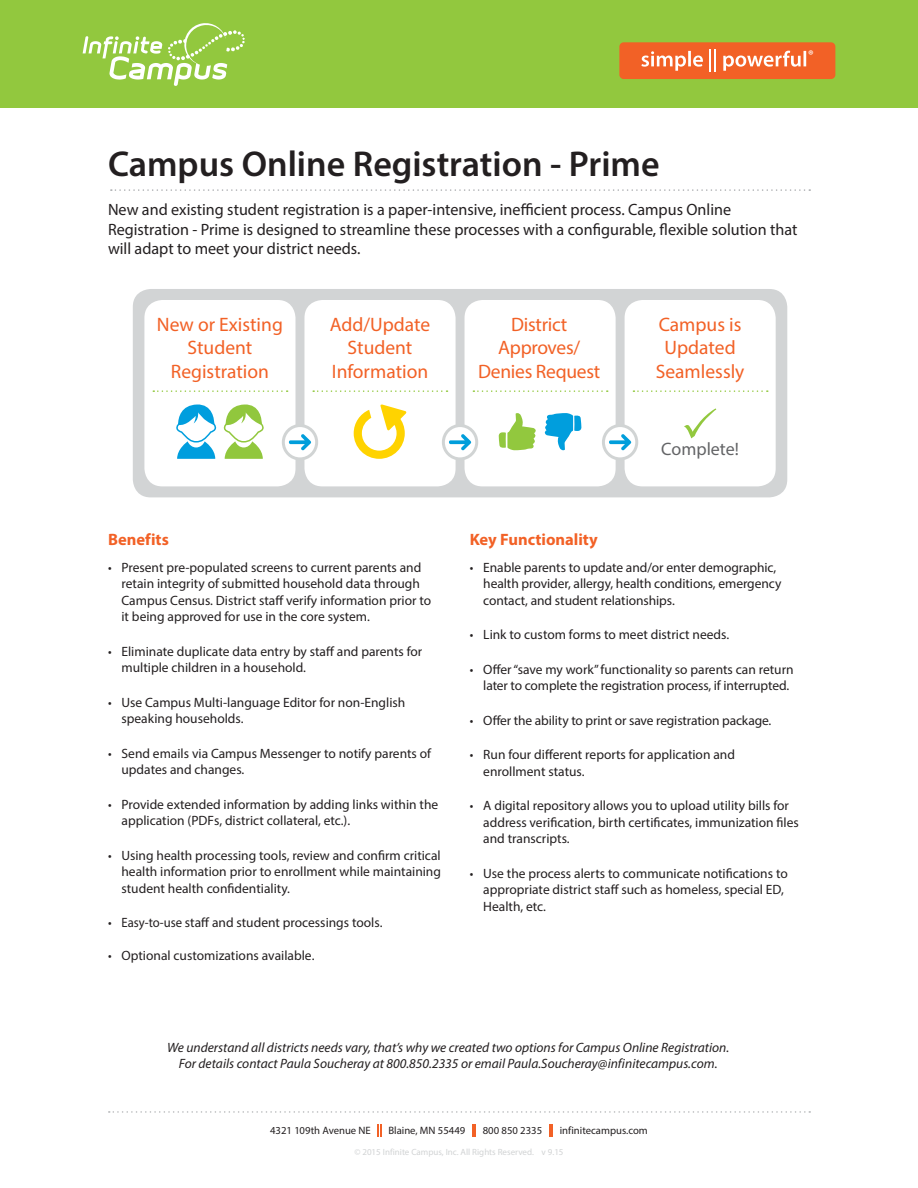
<style>
.page{position:relative;width:918px;height:1188px;background:#fff}
.page>*{position:absolute;margin:0;border:0;box-sizing:border-box;transform-origin:0 0}
.t1{font:600 36px "Myriad Pro";color:#231f20}
.Graphic_Headline{font:19.5px/23.4px "Myriad Pro";color:#f26126;text-align:center}
.Graphic_Headline-2{font:18px "Myriad Pro";color:#636466}
.body_text{font:700 16.5px "Myriad Pro";color:#f26126}
.Intro_paragraph{font:16.35px/19.4px "Myriad Pro";color:#231f20}
.body_text-2{font:13.5px/16.5px "Myriad Pro";color:#231f20;scale:.94 1}
.Call_to_Action{font:italic 13.5px/16.5px "Myriad Pro";color:#231f20;text-align:center}
.t2{font:600 12.6px "Myriad Pro";color:#fff}
.t3{font:10.65px "Myriad Pro";color:#231f20}
.t4{font:9px "Myriad Pro";color:#d1d3d4}
</style>
<div class="page">
<div style="left:0;top:0;width:918px;height:108px;background:#92c83e"></div>
<svg style="left:83px;top:23px;width:162px;height:63px"></svg>
<svg style="left:109px;top:1111px;width:701px;height:2px"></svg>
<svg style="left:378px;top:1124px;width:4px;height:13px"></svg>
<svg style="left:472px;top:1124px;width:4px;height:13px"></svg>
<svg style="left:549px;top:1124px;width:4px;height:13px"></svg>
<div style="left:619px;top:42px;width:216px;height:37px;background:#f26126;border-radius:4px"></div>
<svg style="left:641px;top:50px;width:165px;height:22px"></svg>
<svg style="left:111px;top:189px;width:699px;height:2px"></svg>
<div style="left:133px;top:289px;width:654px;height:208px;background:#d2d4d5;border-radius:18px"></div>
<div style="left:144px;top:300px;width:152px;height:186px;background:#fff;border-radius:18px"></div>
<div style="left:625px;top:300px;width:151px;height:186px;background:#fff;border-radius:18px"></div>
<div style="left:304px;top:300px;width:152px;height:186px;background:#fff;border-radius:18px"></div>
<div style="left:465px;top:300px;width:151px;height:186px;background:#fff;border-radius:18px"></div>
<svg style="left:282px;top:424px;width:36px;height:36px"></svg>
<svg style="left:442px;top:424px;width:36px;height:36px"></svg>
<svg style="left:602px;top:424px;width:36px;height:36px"></svg>
<svg style="left:176px;top:404px;width:88px;height:55px"></svg>
<svg style="left:313px;top:390px;width:135px;height:2px"></svg>
<svg style="left:473px;top:390px;width:135px;height:2px"></svg>
<svg style="left:633px;top:390px;width:135px;height:2px"></svg>
<svg style="left:153px;top:390px;width:135px;height:2px"></svg>
<svg style="left:354px;top:404px;width:53px;height:55px"></svg>
<svg style="left:499px;top:413px;width:82px;height:38px"></svg>
<svg style="left:684px;top:408px;width:32px;height:30px"></svg>
<p class="t2" style="left:808px;top:47px;width:7px">®</p>
<p class="t1" style="left:108px;top:141px;width:553px">Campus Online Registration - Prime</p>
<p class="Intro_paragraph" style="left:108px;top:200px;width:691px">New and existing student registration is a paper-intensive, inefficient process. Campus Online<br>Registration - Prime is designed to streamline these processes with a configurable, flexible solution that will adapt to meet your district needs.</p>
<p class="Graphic_Headline" style="left:157px;top:313px;width:127px">New or Existing<br>Student</p>
<p class="Graphic_Headline" style="left:171px;top:359px;width:100px">Registration</p>
<p class="Graphic_Headline" style="left:330px;top:313px;width:102px">Add/Update<br>Student<br>Information</p>
<p class="Graphic_Headline" style="left:511px;top:313px;width:58px">District</p>
<p class="Graphic_Headline" style="left:478px;top:336px;width:124px">Approves/<br>Denies Request</p>
<p class="Graphic_Headline" style="left:656px;top:313px;width:90px">Campus is<br>Updated<br>Seamlessly</p>
<p class="Graphic_Headline-2" style="left:661px;top:438px;width:79px">Complete!</p>
<p class="body_text" style="left:108px;top:528px;width:62px">Benefits</p>
<p class="body_text-2" style="left:122px;top:559px;width:331px;text-indent:-14px">• Present pre-populated screens to current parents and retain integrity of submitted household data through Campus Census. District staff verify information prior to it being approved for use in the core system.</p>
<p class="body_text-2" style="left:122px;top:643px;width:321px;text-indent:-14px">• Eliminate duplicate data entry by staff and parents for multiple children in a household.</p>
<p class="body_text-2" style="left:122px;top:694px;width:304px;text-indent:-14px">• Use Campus Multi-language Editor for non-English speaking households.</p>
<p class="body_text-2" style="left:122px;top:745px;width:331px;text-indent:-14px">• Send emails via Campus Messenger to notify parents of updates and changes.</p>
<p class="body_text-2" style="left:122px;top:796px;width:338px;text-indent:-14px">• Provide extended information by adding links within the application (PDFs, district collateral, etc.).</p>
<p class="body_text-2" style="left:122px;top:847px;width:341px;text-align:justify;text-indent:-14px">• Using health processing tools, review and confirm critical health information prior to enrollment while maintaining student health confidentiality.</p>
<p class="body_text-2" style="left:108px;top:914px;width:293px">• Easy-to-use staff and student processings tools.</p>
<p class="body_text-2" style="left:108px;top:947px;width:221px">• Optional customizations available.</p>
<p class="body_text" style="left:470px;top:528px;width:129px">Key Functionality</p>
<p class="body_text-2" style="left:483px;top:559px;width:319px;text-indent:-14px">• Enable parents to update and/or enter demographic, health provider, allergy, health conditions, emergency contact, and student relationships.</p>
<p class="body_text-2" style="left:470px;top:626px;width:277px">• Link to custom forms to meet district needs.</p>
<p class="body_text-2" style="left:483px;top:661px;width:332px;text-indent:-14px">• Offer “save my work” functionality so parents can return later to complete the registration process, if interrupted.</p>
<p class="body_text-2" style="left:470px;top:712px;width:322px">• Offer the ability to print or save registration package.</p>
<p class="body_text-2" style="left:483px;top:746px;width:269px;text-indent:-14px">• Run four different reports for application and enrollment status.</p>
<p class="body_text-2" style="left:483px;top:797px;width:337px;text-indent:-14px">• A digital repository allows you to upload utility bills for address verification, birth certificates, immunization files and transcripts.</p>
<p class="body_text-2" style="left:483px;top:865px;width:325px;text-indent:-14px">• Use the process alerts to communicate notifications to appropriate district staff such as homeless, special ED,<br>Health, etc.</p>
<p class="Call_to_Action" style="left:167px;top:1039px;width:564px">We understand all districts needs vary, that’s why we created two options for Campus Online Registration.<br>For details contact Paula Soucheray at 800.850.2335 or email Paula.Soucheray@infinitecampus.com.</p>
<p class="t3" style="left:270px;top:1124px;width:102px">4321 109th Avenue NE</p>
<p class="t3" style="left:388px;top:1124px;width:78px">Blaine, MN 55449</p>
<p class="t3" style="left:483px;top:1124px;width:61px">800 850 2335</p>
<p class="t3" style="left:560px;top:1124px;width:90px">infinitecampus.com</p>
<p class="t4" style="left:354px;top:1147px;width:211px">© 2015 Infinite Campus, Inc. All Rights Reserved. v 9.15</p>
</div>
